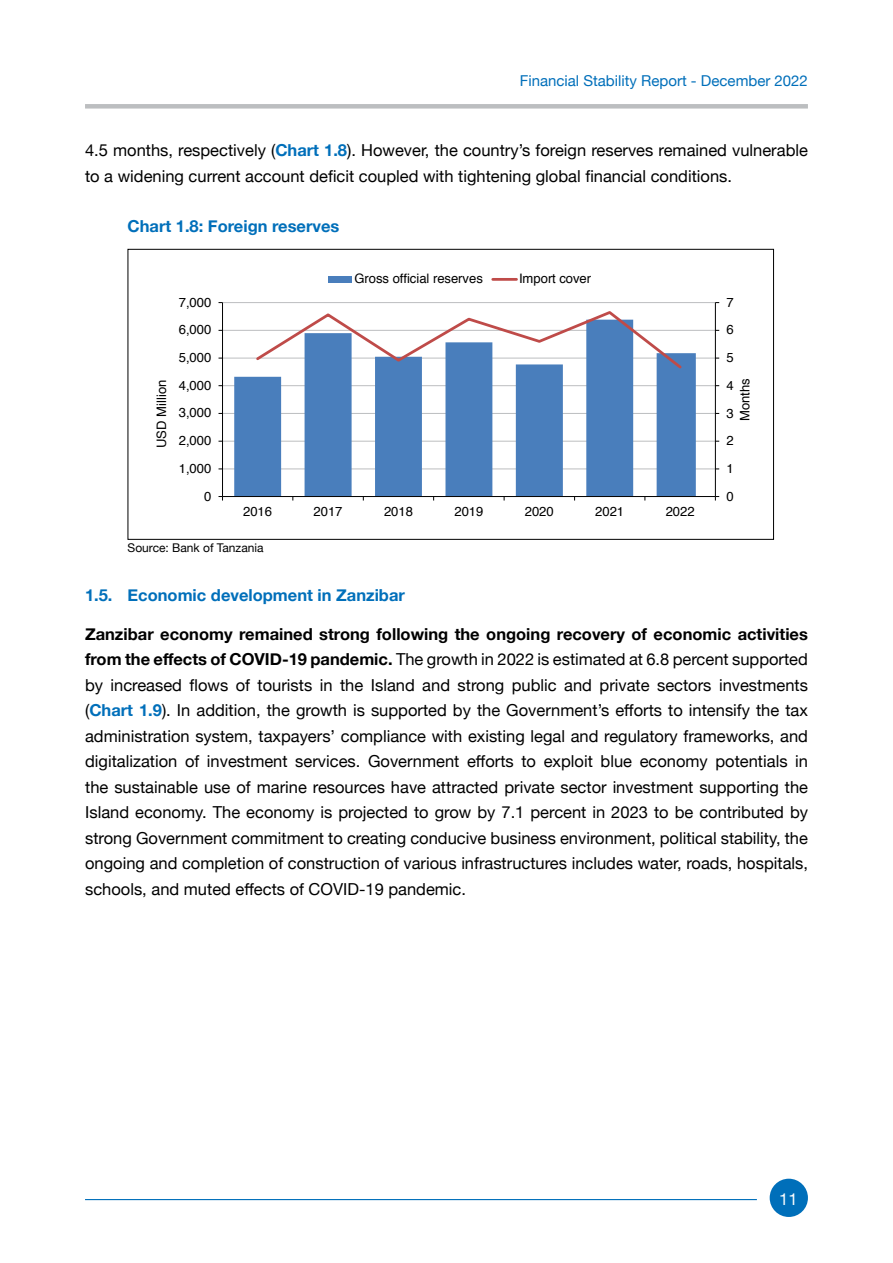
<style>
.page{position:relative;width:893px;height:1263px;background:#fff}
.page>*{position:absolute;margin:0;border:0;box-sizing:border-box;transform-origin:0 0}
.t1{font:16.5px/25.5px "Helvetica Neue";color:#000}
.t2{font:700 16.5px "Helvetica Neue";color:#006fba}
.t3{font:16.5px "Helvetica Neue";color:#fff}
.t4{font:15px "Helvetica Neue";color:#006fba}
.t5{font:13.05px "Helvetica";color:#000}
.t6{font:12px "Helvetica Neue";color:#000}
.s1{font-weight:700;color:#006fba}
.s2{font-weight:700}
</style>
<div class="page">
<div style="left:85px;top:104px;width:723px;height:5px;background:#bcbec0"></div>
<hr style="left:85px;top:1199px;width:672px;height:1px;background:#006fba">
<div style="left:770px;top:1179px;width:38px;height:38px;background:#006fba;border-radius:50%"></div>
<hr style="left:223px;top:468px;width:492px;height:1px;background:#bcbec0">
<hr style="left:223px;top:441px;width:492px;height:1px;background:#bcbec0">
<hr style="left:223px;top:413px;width:492px;height:1px;background:#bcbec0">
<hr style="left:223px;top:385px;width:492px;height:1px;background:#bcbec0">
<hr style="left:223px;top:358px;width:492px;height:1px;background:#bcbec0">
<hr style="left:223px;top:330px;width:492px;height:1px;background:#bcbec0">
<hr style="left:223px;top:302px;width:492px;height:1px;background:#bcbec0">
<svg style="left:234px;top:329px;width:462px;height:167px;fill:#497ebc"></svg>
<hr style="left:715px;top:303px;width:1px;height:193px;background:#000">
<hr style="left:222px;top:303px;width:1px;height:193px;background:#000">
<hr style="left:223px;top:496px;width:492px;height:1px;background:#000">
<svg style="left:254px;top:311px;width:430px;height:60px"></svg>
<div style="left:328px;top:276px;width:24px;height:7px;background:#497ebc"></div>
<hr style="left:493px;top:278px;width:23px;height:3px;background:#bf4b49">
<p class="t4" style="left:520px;top:69px;width:290px">Financial Stability Report - December 2022</p>
<p class="t1" style="left:85px;top:139px;width:724px">4.5 months, respectively (<span class="s1">Chart 1.8</span>). However, the country’s foreign reserves remained vulnerable to a widening current account deficit coupled with tightening global financial conditions.</p>
<p class="t2" style="left:128px;top:213px;width:213px">Chart 1.8: Foreign reserves</p>
<p class="t5" style="left:151px;top:448px;width:70px;rotate:-90deg">USD Million</p>
<p class="t5" style="left:179px;top:292px;width:34px">7,000</p>
<p class="t5" style="left:179px;top:320px;width:34px">6,000</p>
<p class="t5" style="left:179px;top:347px;width:34px">5,000</p>
<p class="t5" style="left:179px;top:375px;width:34px">4,000</p>
<p class="t5" style="left:179px;top:403px;width:34px">3,000</p>
<p class="t5" style="left:179px;top:430px;width:34px">2,000</p>
<p class="t5" style="left:179px;top:458px;width:34px">1,000</p>
<p class="t5" style="left:204px;top:486px;width:9px">0</p>
<p class="t5" style="left:354px;top:269px;width:130px">Gross official reserves</p>
<p class="t5" style="left:519px;top:269px;width:74px">Import cover</p>
<p class="t5" style="left:243px;top:501px;width:30px">2016</p>
<p class="t5" style="left:314px;top:501px;width:30px">2017</p>
<p class="t5" style="left:384px;top:501px;width:30px">2018</p>
<p class="t5" style="left:454px;top:501px;width:30px">2019</p>
<p class="t5" style="left:525px;top:501px;width:30px">2020</p>
<p class="t5" style="left:595px;top:501px;width:30px">2021</p>
<p class="t5" style="left:666px;top:501px;width:30px">2022</p>
<p class="t5" style="left:726px;top:292px;width:9px">7</p>
<p class="t5" style="left:726px;top:320px;width:9px">6</p>
<p class="t5" style="left:726px;top:347px;width:9px">5</p>
<p class="t5" style="left:735px;top:421px;width:44px;rotate:-90deg">Months</p>
<p class="t5" style="left:726px;top:375px;width:9px">4</p>
<p class="t5" style="left:726px;top:403px;width:9px">3</p>
<p class="t5" style="left:726px;top:431px;width:9px">2</p>
<p class="t5" style="left:726px;top:458px;width:9px">1</p>
<p class="t5" style="left:726px;top:486px;width:9px">0</p>
<p class="t6" style="left:128px;top:539px;width:138px">Source: Bank of Tanzania</p>
<p class="t2" style="left:85px;top:582px;width:321px">1.5. Economic development in Zanzibar</p>
<p class="t1" style="left:85px;top:622px;width:725px;text-align:justify"><span class="s2">Zanzibar economy remained strong following the ongoing recovery of economic activities from the effects of COVID-19 pandemic.</span> The growth in 2022 is estimated at 6.8 percent supported by increased flows of tourists in the Island and strong public and private sectors investments (<span class="s1">Chart 1.9</span>). In addition, the growth is supported by the Government’s efforts to intensify the tax administration system, taxpayers’ compliance with existing legal and regulatory frameworks, and digitalization of investment services. Government efforts to exploit blue economy potentials in the sustainable use of marine resources have attracted private sector investment supporting the Island economy. The economy is projected to grow by 7.1 percent in 2023 to be contributed by strong Government commitment to creating conducive business environment, political stability, the ongoing and completion of construction of various infrastructures includes water, roads, hospitals, schools, and muted effects of COVID-19 pandemic.</p>
<p class="t3" style="left:779px;top:1187px;width:20px">11</p>
</div>
